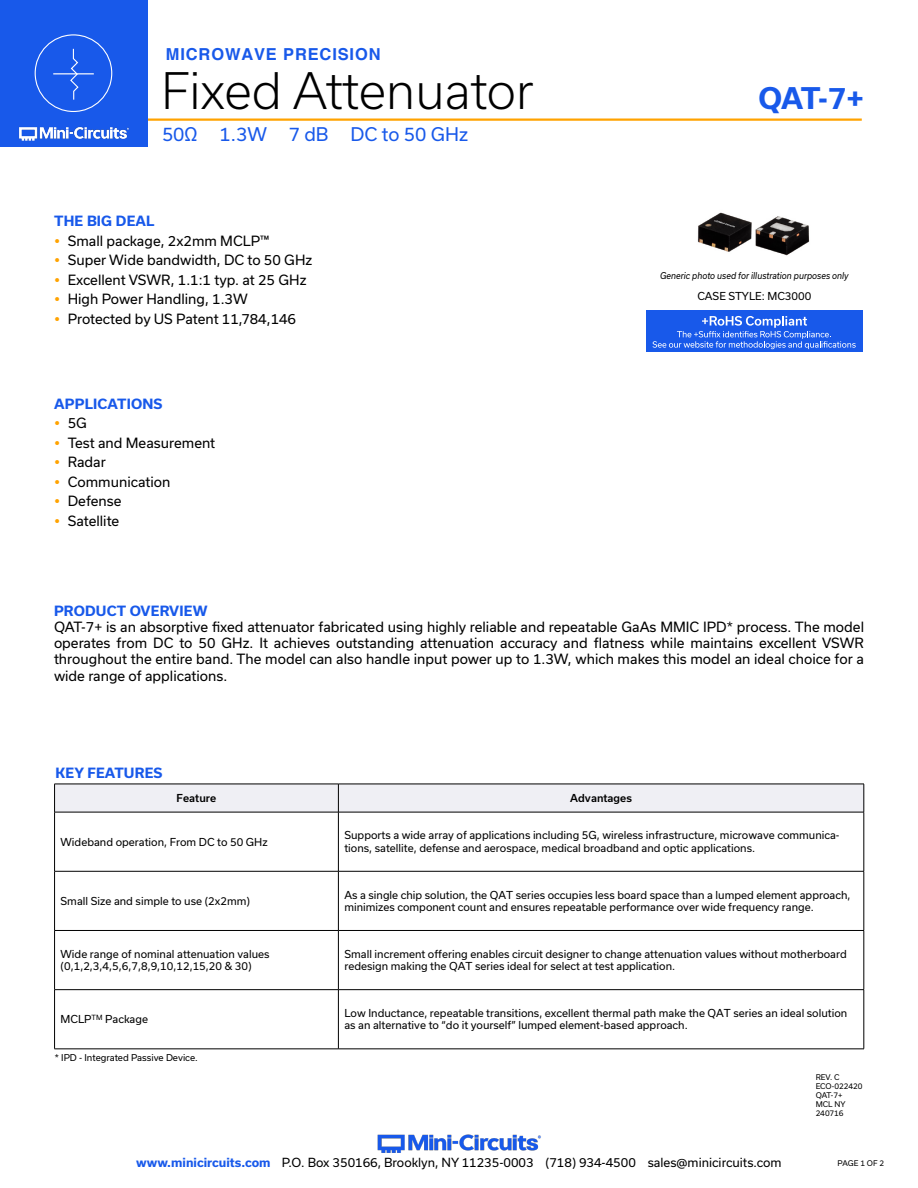
<style>
.page{position:relative;width:918px;height:1188px;background:#fff}
.page>*{position:absolute;margin:0;border:0;box-sizing:border-box;transform-origin:0 0}
.t1{font:300 48px "Usual";color:#000}
.t2{font:700 28.5px "Usual";color:#1859ea}
.t3{font:18px "Usual";color:#1859ea}
.t4{font:700 16.5px "Helvetica";letter-spacing:.05em;color:#1859ea}
.Regular_Copy{font:13.5px/16.2px "Usual";color:#000;text-align:justify}
.Blue_Headers{font:700 13.5px "Usual";letter-spacing:.015em;color:#1859ea}
.t5{font:12px "Usual";color:#000}
.Table_Body_Left_Justified{font:10.5px/12.6px "Usual";color:#000}
.Table_Header_Center{font:500 10.5px "Usual";color:#000}
.Generic_photo_text{font:italic 9px "Usual";color:#000;scale:.9 1}
.Notes{font:9px "Usual";color:#000}
.t6{font:7.5px "Usual";color:#000}
.s1{font-weight:700;color:#1859ea}
</style>
<div class="page">
<hr style="left:129px;top:118px;width:733px;height:3px;background:#ffa300">
<div style="left:0;top:0;width:147px;height:147px;background:#1859ea"></div>
<hr style="left:917px;top:0;width:1px;height:147px;background:#1859ea">
<img style="left:19px;top:126px;width:110px;height:15px">
<div style="left:35px;top:34px;width:77px;height:78px;border:1px solid #fff;border-radius:50%"></div>
<hr style="left:53px;top:73px;width:41px;height:1px;background:#fff">
<svg style="left:69px;top:48px;width:10px;height:52px"></svg>
<img style="left:377px;top:1134px;width:164px;height:19px">
<img style="left:697px;top:212px;width:113px;height:44px">
<div style="left:646px;top:310px;width:216px;height:42px;background:#1859ea"></div>
<svg style="left:652px;top:316px;width:204px;height:33px"></svg>
<svg style="left:54px;top:784px;width:811px;height:28px"></svg>
<hr style="left:54px;top:812px;width:284px;height:1px;background:#000">
<hr style="left:54px;top:812px;width:1px;height:59px;background:#000">
<hr style="left:338px;top:812px;width:526px;height:1px;background:#000">
<hr style="left:338px;top:812px;width:1px;height:59px;background:#000">
<hr style="left:864px;top:812px;width:1px;height:59px;background:#000">
<hr style="left:54px;top:871px;width:284px;height:1px;background:#000">
<hr style="left:54px;top:871px;width:1px;height:59px;background:#000">
<hr style="left:338px;top:871px;width:526px;height:1px;background:#000">
<hr style="left:338px;top:871px;width:1px;height:59px;background:#000">
<hr style="left:864px;top:871px;width:1px;height:59px;background:#000">
<hr style="left:54px;top:930px;width:284px;height:1px;background:#000">
<hr style="left:54px;top:931px;width:1px;height:58px;background:#000">
<hr style="left:338px;top:930px;width:526px;height:1px;background:#000">
<hr style="left:338px;top:931px;width:1px;height:58px;background:#000">
<hr style="left:864px;top:931px;width:1px;height:58px;background:#000">
<hr style="left:54px;top:989px;width:284px;height:1px;background:#000">
<hr style="left:54px;top:990px;width:1px;height:59px;background:#000">
<hr style="left:338px;top:989px;width:526px;height:1px;background:#000">
<hr style="left:338px;top:990px;width:1px;height:59px;background:#000">
<hr style="left:864px;top:990px;width:1px;height:59px;background:#000">
<hr style="left:54px;top:1049px;width:284px;height:1px;background:#000">
<hr style="left:338px;top:1049px;width:526px;height:1px;background:#000">
<h3 class="t4" style="left:166px;top:44px;width:216px">MICROWAVE PRECISION</h3>
<h1 class="t1" style="left:161px;top:63px;width:374px">Fixed Attenuator</h1>
<h3 class="t3" style="left:162px;top:124px;width:308px">50Ω 1.3W 7 dB DC to 50 GHz</h3>
<p class="Blue_Headers" style="left:54px;top:213px;width:102px">THE BIG DEAL</p>
<p class="Regular_Copy" style="left:68px;top:232px;width:203px">Small package, 2x2mm MCLP™</p>
<p class="Regular_Copy" style="left:68px;top:252px;width:246px">Super Wide bandwidth, DC to 50 GHz</p>
<p class="Regular_Copy" style="left:68px;top:271px;width:240px">Excellent VSWR, 1.1:1 typ. at 25 GHz</p>
<p class="Regular_Copy" style="left:68px;top:291px;width:182px">High Power Handling, 1.3W</p>
<p class="Regular_Copy" style="left:68px;top:310px;width:230px">Protected by US Patent 11,784,146</p>
<p class="Blue_Headers" style="left:54px;top:396px;width:110px">APPLICATIONS</p>
<p class="Regular_Copy" style="left:68px;top:415px;width:21px">5G</p>
<p class="Regular_Copy" style="left:68px;top:434px;width:149px">Test and Measurement</p>
<p class="Regular_Copy" style="left:68px;top:454px;width:40px">Radar</p>
<p class="Regular_Copy" style="left:68px;top:473px;width:104px">Communication</p>
<p class="Regular_Copy" style="left:68px;top:493px;width:55px">Defense</p>
<p class="Regular_Copy" style="left:68px;top:512px;width:53px">Satellite</p>
<h2 class="t2" style="left:759px;top:82px;width:107px">QAT-7+</h2>
<p class="Generic_photo_text" style="left:660px;top:270px;width:211px">Generic photo used for illustration purposes only</p>
<p class="Table_Body_Left_Justified" style="left:697px;top:290px;width:115px">CASE STYLE: MC3000</p>
<p class="Blue_Headers" style="left:54px;top:603px;width:155px">PRODUCT OVERVIEW</p>
<p class="Regular_Copy" style="left:54px;top:619px;width:812px">QAT-7+ is an absorptive fixed attenuator fabricated using highly reliable and repeatable GaAs MMIC IPD* process. The model operates from DC to 50 GHz. It achieves outstanding attenuation accuracy and flatness while maintains excellent VSWR throughout the entire band. The model can also handle input power up to 1.3W, which makes this model an ideal choice for a wide range of applications.</p>
<p class="Blue_Headers" style="left:56px;top:765px;width:108px">KEY FEATURES</p>
<p class="Table_Header_Center" style="left:177px;top:792px;width:41px">Feature</p>
<p class="Table_Header_Center" style="left:570px;top:792px;width:63px">Advantages</p>
<p class="Table_Body_Left_Justified" style="left:61px;top:835px;width:209px">Wideband operation, From DC to 50 GHz</p>
<p class="Table_Body_Left_Justified" style="left:344px;top:829px;width:497px">Supports a wide array of applications including 5G, wireless infrastructure, microwave communica&shy;tions, satellite, defense and aerospace, medical broadband and optic applications.</p>
<p class="Table_Body_Left_Justified" style="left:61px;top:895px;width:191px">Small Size and simple to use (2x2mm)</p>
<p class="Table_Body_Left_Justified" style="left:344px;top:888px;width:508px">As a single chip solution, the QAT series occupies less board space than a lumped element approach, minimizes component count and ensures repeatable performance over wide frequency range.</p>
<p class="Table_Body_Left_Justified" style="left:61px;top:947px;width:211px">Wide range of nominal attenuation values</p>
<p class="Table_Body_Left_Justified" style="left:61px;top:960px;width:193px">(0,1,2,3,4,5,6,7,8,9,10,12,15,20 &amp; 30)</p>
<p class="Table_Body_Left_Justified" style="left:344px;top:947px;width:504px">Small increment offering enables circuit designer to change attenuation values without motherboard redesign making the QAT series ideal for select at test application.</p>
<p class="Table_Body_Left_Justified" style="left:61px;top:1013px;width:89px">MCLP<sup>TM</sup> Package</p>
<p class="Table_Body_Left_Justified" style="left:344px;top:1007px;width:504px">Low Inductance, repeatable transitions, excellent thermal path make the QAT series an ideal solution as an alternative to “do it yourself” lumped element-based approach.</p>
<p class="Notes" style="left:55px;top:1052px;width:144px">* IPD - Integrated Passive Device.</p>
<p class="t6" style="left:816px;top:1073px;width:25px">REV. C</p>
<p class="t6" style="left:816px;top:1082px;width:48px">ECO-022420</p>
<p class="t6" style="left:816px;top:1091px;width:28px">QAT-7+</p>
<p class="t6" style="left:816px;top:1100px;width:31px">MCL NY</p>
<p class="t6" style="left:816px;top:1109px;width:30px">240716</p>
<p class="t5" style="left:136px;top:1156px;width:647px"><span class="s1">www.minicircuits.com</span> P.O. Box 350166, Brooklyn, NY 11235-0003 (718) 934-4500 sales@minicircuits.com</p>
<p class="t6" style="left:838px;top:1159px;width:48px">PAGE 1 OF 2</p>
</div>
